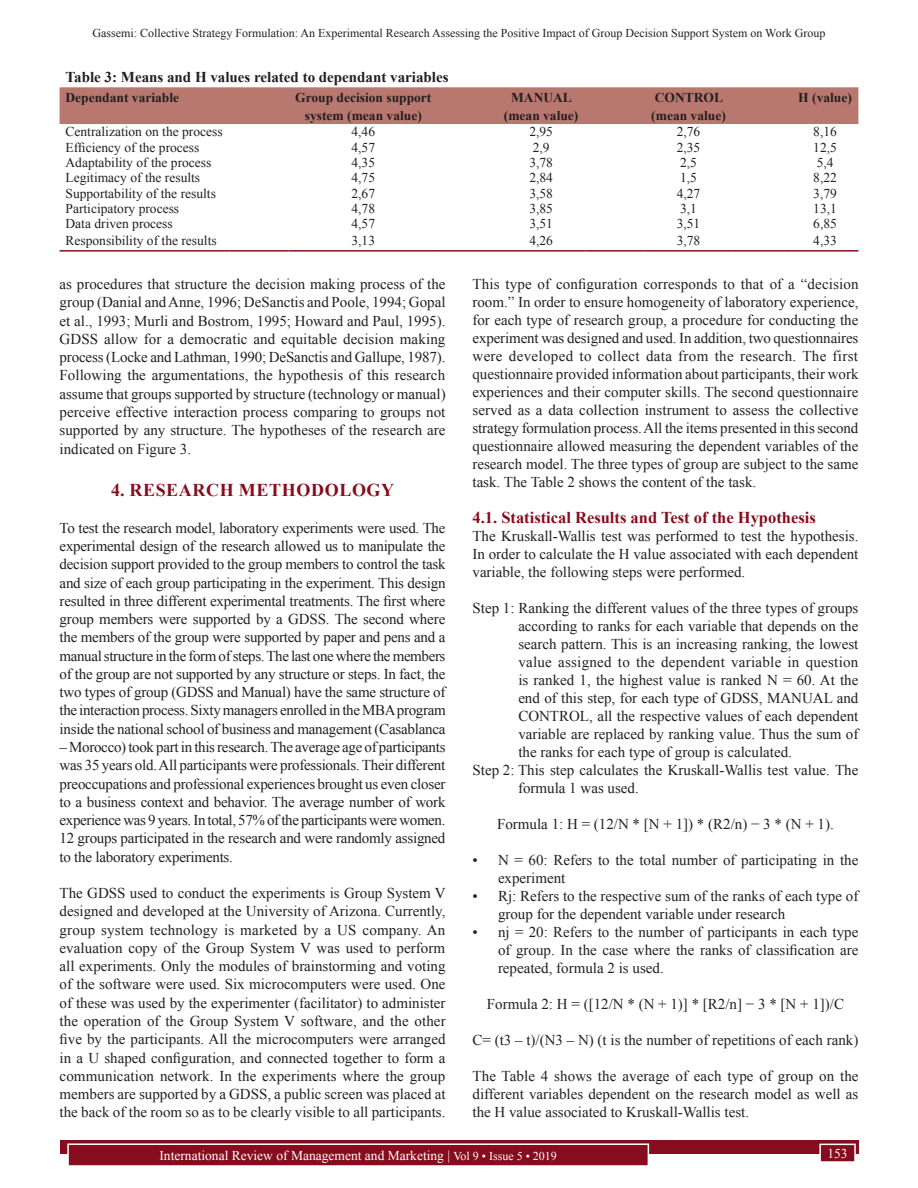
<style>
.page{position:relative;width:918px;height:1188px;background:#fff}
.page>*{position:absolute;margin:0;border:0;box-sizing:border-box;transform-origin:0 0}
.t1{font:700 18px "Times New Roman";letter-spacing:.035em;color:#850d1d}
.t2{font:700 16.5px "Times New Roman";color:#850d1d}
.TX{font:15px/18.3px "Times New Roman";color:#231f20;text-align:justify}
.L{font:15px/18px "Times New Roman";color:#231f20}
.LL{font:15px/18px "Times New Roman";color:#231f20}
.TT{font:700 15px "Times New Roman";color:#231f20}
.TB{font:13.5px "Times New Roman";color:#231f20}
.TCH{font:700 13.5px/18px "Times New Roman";color:#231f20;text-align:center}
.t3{font:13.5px "Times New Roman";color:#fff}
.TBL{font:13.5px "Times New Roman";color:#231f20}
.t4{font:12px "Times New Roman";color:#231f20}
.s1{font-size:12px}
</style>
<div class="page">
<div style="left:60px;top:1140px;width:798px;height:13px;background:#850d1d"></div>
<div style="left:68px;top:1144px;width:580px;height:22px;background:#850d1d"></div>
<div style="left:67px;top:1143px;width:582px;height:24px;border:2px solid #fff"></div>
<div style="left:820px;top:1144px;width:35px;height:18px;background:#850d1d"></div>
<div style="left:819px;top:1144px;width:37px;height:19px;border:2px solid #fff"></div>
<div style="left:60px;top:87px;width:798px;height:37px;background:#b8786f"></div>
<hr style="left:60px;top:250px;width:170px;height:2px;background:#850d1d">
<hr style="left:230px;top:250px;width:59px;height:2px;background:#850d1d">
<hr style="left:289px;top:250px;width:149px;height:2px;background:#850d1d">
<hr style="left:438px;top:250px;width:59px;height:2px;background:#850d1d">
<hr style="left:497px;top:250px;width:88px;height:2px;background:#850d1d">
<hr style="left:585px;top:250px;width:59px;height:2px;background:#850d1d">
<hr style="left:644px;top:250px;width:89px;height:2px;background:#850d1d">
<hr style="left:733px;top:250px;width:59px;height:2px;background:#850d1d">
<hr style="left:792px;top:250px;width:66px;height:2px;background:#850d1d">
<p class="t4" style="left:93px;top:25px;width:734px">Gassemi: Collective Strategy Formulation: An Experimental Research Assessing the Positive Impact of Group Decision Support System on Work Group</p>
<p class="TT" style="left:66px;top:66px;width:384px">Table 3: Means and H values related to dependant variables</p>
<p class="TCH" style="left:66px;top:88px;width:115px">Dependant variable</p>
<p class="TCH" style="left:295px;top:88px;width:138px">Group decision support system (mean value)</p>
<p class="TCH" style="left:504px;top:88px;width:76px">MANUAL (mean value)</p>
<p class="TCH" style="left:651px;top:88px;width:76px;text-align:left">CONTROL (mean value)</p>
<p class="TCH" style="left:798px;top:88px;width:55px">H (value)</p>
<p class="TB" style="left:66px;top:122px;width:159px">Centralization on the process</p>
<p class="TB" style="left:352px;top:122px;width:25px">4,46</p>
<p class="TB" style="left:529px;top:122px;width:25px">2,95</p>
<p class="TB" style="left:677px;top:122px;width:25px">2,76</p>
<p class="TB" style="left:813px;top:122px;width:25px">8,16</p>
<p class="TB" style="left:66px;top:138px;width:135px">Efficiency of the process</p>
<p class="TB" style="left:352px;top:138px;width:25px">4,57</p>
<p class="TB" style="left:533px;top:138px;width:18px">2,9</p>
<p class="TB" style="left:677px;top:138px;width:25px">2,35</p>
<p class="TB" style="left:813px;top:138px;width:25px">12,5</p>
<p class="TB" style="left:66px;top:153px;width:147px">Adaptability of the process</p>
<p class="TB" style="left:352px;top:153px;width:25px">4,35</p>
<p class="TB" style="left:529px;top:153px;width:25px">3,78</p>
<p class="TB" style="left:680px;top:153px;width:18px">2,5</p>
<p class="TB" style="left:817px;top:153px;width:18px">5,4</p>
<p class="TB" style="left:66px;top:168px;width:136px">Legitimacy of the results</p>
<p class="TB" style="left:352px;top:168px;width:25px">4,75</p>
<p class="TB" style="left:529px;top:168px;width:25px">2,84</p>
<p class="TB" style="left:680px;top:168px;width:18px">1,5</p>
<p class="TB" style="left:813px;top:168px;width:25px">8,22</p>
<p class="TB" style="left:66px;top:184px;width:152px">Supportability of the results</p>
<p class="TB" style="left:352px;top:184px;width:25px">2,67</p>
<p class="TB" style="left:529px;top:184px;width:25px">3,58</p>
<p class="TB" style="left:677px;top:184px;width:25px">4,27</p>
<p class="TB" style="left:813px;top:184px;width:25px">3,79</p>
<p class="TB" style="left:66px;top:199px;width:115px">Participatory process</p>
<p class="TB" style="left:352px;top:199px;width:25px">4,78</p>
<p class="TB" style="left:529px;top:199px;width:25px">3,85</p>
<p class="TB" style="left:680px;top:199px;width:18px">3,1</p>
<p class="TB" style="left:813px;top:199px;width:25px">13,1</p>
<p class="TB" style="left:66px;top:214px;width:109px">Data driven process</p>
<p class="TB" style="left:352px;top:214px;width:25px">4,57</p>
<p class="TB" style="left:529px;top:214px;width:25px">3,51</p>
<p class="TB" style="left:677px;top:214px;width:25px">3,51</p>
<p class="TB" style="left:813px;top:214px;width:25px">6,85</p>
<p class="TBL" style="left:66px;top:231px;width:153px">Responsibility of the results</p>
<p class="TBL" style="left:352px;top:231px;width:25px">3,13</p>
<p class="TBL" style="left:529px;top:231px;width:25px">4,26</p>
<p class="TBL" style="left:677px;top:231px;width:25px">3,78</p>
<p class="TBL" style="left:813px;top:231px;width:25px">4,33</p>
<p class="TX" style="left:60px;top:274px;width:388px">as procedures that structure the decision making process of the group (Danial and Anne, 1996; DeSanctis and Poole, 1994; Gopal et al., 1993; Murli and Bostrom, 1995; Howard and Paul, 1995).<br>GDSS allow for a democratic and equitable decision making process (Locke and Lathman, 1990; DeSanctis and Gallupe, 1987).<br>Following the argumentations, the hypothesis of this research assume that groups supported by structure (technology or manual) perceive effective interaction process comparing to groups not supported by any structure. The hypotheses of the research are indicated on Figure 3.</p>
<h1 class="t1" style="left:111px;top:477px;width:285px">4. RESEARCH METHODOLOGY</h1>
<p class="TX" style="left:60px;top:518px;width:388px">To test the research model, laboratory experiments were used. The experimental design of the research allowed us to manipulate the decision support provided to the group members to control the task and size of each group participating in the experiment. This design resulted in three different experimental treatments. The first where group members were supported by a GDSS. The second where the members of the group were supported by paper and pens and a manual structure in the form of steps. The last one where the members of the group are not supported by any structure or steps. In fact, the two types of group (GDSS and Manual) have the same structure of the interaction process. Sixty managers enrolled in the MBA program inside the national school of business and management (Casablanca</p>
<p class="TX" style="left:60px;top:737px;width:387px">– Morocco) took part in this research. The average age of participants was 35 years old. All participants were professionals. Their different preoccupations and professional experiences brought us even closer to a business context and behavior. The average number of work experience was 9 years. In total, 57% of the participants were women.<br>12 groups participated in the research and were randomly assigned to the laboratory experiments.</p>
<p class="TX" style="left:60px;top:883px;width:388px">The GDSS used to conduct the experiments is Group System V designed and developed at the University of Arizona. Currently, group system technology is marketed by a US company. An evaluation copy of the Group System V was used to perform all experiments. Only the modules of brainstorming and voting of the software were used. Six microcomputers were used. One of these was used by the experimenter (facilitator) to administer the operation of the Group System V software, and the other five by the participants. All the microcomputers were arranged in a U shaped configuration, and connected together to form a communication network. In the experiments where the group members are supported by a GDSS, a public screen was placed at the back of the room so as to be clearly visible to all participants.</p>
<p class="TX" style="left:472px;top:274px;width:388px">This type of configuration corresponds to that of a “decision room.” In order to ensure homogeneity of laboratory experience, for each type of research group, a procedure for conducting the experiment was designed and used. In addition, two questionnaires were developed to collect data from the research. The first questionnaire provided information about participants, their work experiences and their computer skills. The second questionnaire served as a data collection instrument to assess the collective strategy formulation process. All the items presented in this second questionnaire allowed measuring the dependent variables of the research model. The three types of group are subject to the same task. The Table 2 shows the content of the task.</p>
<h2 class="t2" style="left:472px;top:506px;width:345px">4.1. Statistical Results and Test of the Hypothesis</h2>
<p class="TX" style="left:472px;top:527px;width:387px">The Kruskall-Wallis test was performed to test the hypothesis.<br>In order to calculate the H value associated with each dependent variable, the following steps were performed.</p>
<p class="L" style="left:518px;top:599px;width:342px;text-align:justify;text-indent:-46px">Step 1: Ranking the different values of the three types of groups according to ranks for each variable that depends on the search pattern. This is an increasing ranking, the lowest value assigned to the dependent variable in question is ranked 1, the highest value is ranked N = 60. At the end of this step, for each type of GDSS, MANUAL and CONTROL, all the respective values of each dependent variable are replaced by ranking value. Thus the sum of the ranks for each type of group is calculated.</p>
<p class="LL" style="left:518px;top:761px;width:342px;text-indent:-46px">Step 2: This step calculates the Kruskall-Wallis test value. The formula 1 was used.</p>
<p class="TX" style="left:497px;top:815px;width:338px">Formula 1: H = (12/N * [N + 1]) * (R2/n) − 3 * (N + 1).</p>
<p class="L" style="left:498px;top:851px;width:362px;text-indent:-26px">• N = 60: Refers to the total number of participating in the experiment</p>
<p class="L" style="left:498px;top:887px;width:362px;text-indent:-26px">• Rj: Refers to the respective sum of the ranks of each type of group for the dependent variable under research</p>
<p class="LL" style="left:498px;top:923px;width:362px;text-align:justify;text-indent:-26px">• nj = 20: Refers to the number of participants in each type of group. In the case where the ranks of classification are repeated, formula 2 is used.</p>
<p class="LL" style="left:487px;top:995px;width:359px">Formula 2: H = ([12/N * (N + 1)] * [R2/n] − 3 * [N + 1])/C</p>
<p class="TX" style="left:472px;top:1031px;width:387px">C= (t3 – t)/(N3 – N) (t is the number of repetitions of each rank)</p>
<p class="TX" style="left:472px;top:1067px;width:388px">The Table 4 shows the average of each type of group on the different variables dependent on the research model as well as the H value associated to Kruskall-Wallis test.</p>
<p class="t3" style="left:159px;top:1146px;width:399px">International Review of Management and Marketing | <span class="s1">Vol 9 • Issue 5 • 2019</span></p>
<p class="t3" style="left:827px;top:1144px;width:22px">153</p>
</div>
